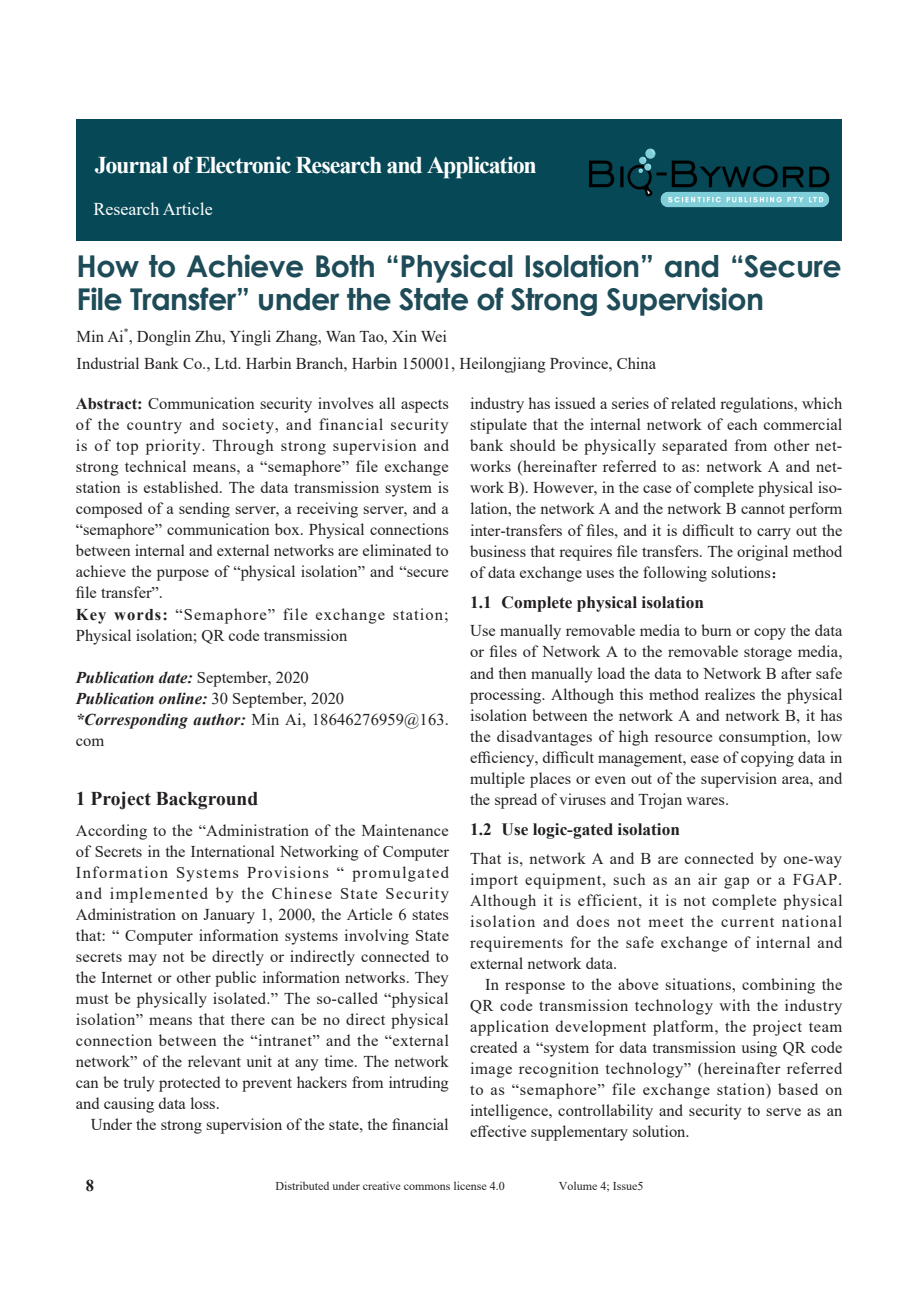
<style>
.page{position:relative;width:919px;height:1289px;background:#fff}
.page>*{position:absolute;margin:0;border:0;box-sizing:border-box;transform-origin:0 0}
.t1{font:700 30px/33px "Century Gothic";letter-spacing:-.02em;color:#1e4b58}
.t2{font:700 24px "Times New Roman";letter-spacing:-.045em;color:#fff}
.t3{font:700 19.5px "Times New Roman";color:#231f20}
.t4{font:18px "Times New Roman";color:#fff}
.t5{font:700 17.25px "Times New Roman";color:#231f20}
.t6{font:16.5px/21px "Times New Roman";color:#231f20;text-align:justify}
.t7{font:italic 700 16.5px/21px "Times New Roman";color:#231f20}
.t8{font:700 16.5px "Times New Roman";color:#231f20}
.t9{font:12px "Times New Roman";color:#231f20}
.t10{font:9.6px "Times New Roman";color:#231f20}
.s1{font-weight:700}
.s2{font-weight:400;font-style:normal}
.s3{font-family:"Sim Sun"}
</style>
<div class="page">
<div style="left:77px;top:119px;width:765px;height:122px;background:#064856"></div>
<img style="left:589px;top:148px;width:241px;height:60px">
<h2 class="t2" style="left:95px;top:147px;width:443px">Journal of Electronic Research and Application</h2>
<p class="t4" style="left:93px;top:196px;width:121px">Research Article</p>
<h1 class="t1" style="left:77px;top:248px;width:766px">How to Achieve Both “Physical Isolation” and “Secure<br>File Transfer” under the State of Strong Supervision</h1>
<p class="t6" style="left:77px;top:326px;width:372px">Min Ai , Donglin Zhu, Yingli Zhang, Wan Tao, Xin Wei</p>
<p class="t10" style="left:124px;top:324px;width:6px">*</p>
<p class="t6" style="left:77px;top:353px;width:581px">Industrial Bank Co., Ltd. Harbin Branch, Harbin 150001, Heilongjiang Province, China</p>
<p class="t6" style="left:76px;top:393px;width:374px;text-align:left"><span class="s1">Abstract:</span> Communication security involves all aspects of the country and society, and financial security is of top priority. Through strong supervision and strong technical means, a “semaphore” file exchange station is established. The data transmission system is composed of a sending server, a receiving server, and a “semaphore” communication box. Physical connections between internal and external networks are eliminated to achieve the purpose of “physical isolation” and “secure file transfer”.<br><span class="s1">Key words:</span> “Semaphore” file exchange station; Physical isolation; QR code transmission</p>
<p class="t7" style="left:76px;top:666px;width:374px">Publication date: <span class="s2">September, 2020<br></span>Publication online: <span class="s2">30 September, 2020 </span>*Corresponding author: <span class="s2">Min Ai, 18646276959@163. com</span></p>
<p class="t6" style="left:470px;top:393px;width:374px">industry has issued a series of related regulations, which stipulate that the internal network of each commercial bank should be physically separated from other net&shy;works (hereinafter referred to as: network A and net&shy;work B). However, in the case of complete physical iso&shy;lation, the network A and the network B cannot perform inter-transfers of files, and it is difficult to carry out the business that requires file transfers. The original method of data exchange uses the following solutions<span class="s3">：</span></p>
<p class="t5" style="left:470px;top:589px;width:235px">1.1 Complete physical isolation</p>
<p class="t6" style="left:470px;top:620px;width:374px">Use manually removable media to burn or copy the data or files of Network A to the removable storage media, and then manually load the data to Network B after safe processing. Although this method realizes the physical isolation between the network A and network B, it has the disadvantages of high resource consumption, low efficiency, difficult management, ease of copying data in multiple places or even out of the supervision area, and the spread of viruses and Trojan wares.</p>
<p class="t5" style="left:470px;top:816px;width:211px">1.2 Use logic-gated isolation</p>
<p class="t6" style="left:470px;top:847px;width:374px">That is, network A and B are connected by one-way import equipment, such as an air gap or a FGAP.<br>Although it is efficient, it is not complete physical isolation and does not meet the current national requirements for the safe exchange of internal and external network data.</p>
<p class="t6" style="left:470px;top:973px;width:374px;text-indent:15px">In response to the above situations, combining the QR code transmission technology with the industry application development platform, the project team created a “system for data transmission using QR code image recognition technology” (hereinafter referred to as “semaphore” file exchange station) based on intelligence, controllability and security to serve as an effective supplementary solution.</p>
<p class="t3" style="left:76px;top:784px;width:184px">1 Project Background</p>
<p class="t6" style="left:76px;top:819px;width:374px">According to the “Administration of the Maintenance of Secrets in the International Networking of Computer Information Systems Provisions “ promulgated and implemented by the Chinese State Security Administration on January 1, 2000, the Article 6 states that: “ Computer information systems involving State secrets may not be directly or indirectly connected to the Internet or other public information networks. They must be physically isolated.” The so-called “physical isolation” means that there can be no direct physical connection between the “intranet” and the “external network” of the relevant unit at any time. The network can be truly protected to prevent hackers from intruding and causing data loss.</p>
<p class="t6" style="left:91px;top:1113px;width:359px">Under the strong supervision of the state, the financial</p>
<p class="t8" style="left:86px;top:1173px;width:10px">8</p>
<p class="t9" style="left:275px;top:1177px;width:231px">Distributed under creative commons license 4.0</p>
<p class="t9" style="left:559px;top:1177px;width:86px">Volume 4; Issue5</p>
</div>
